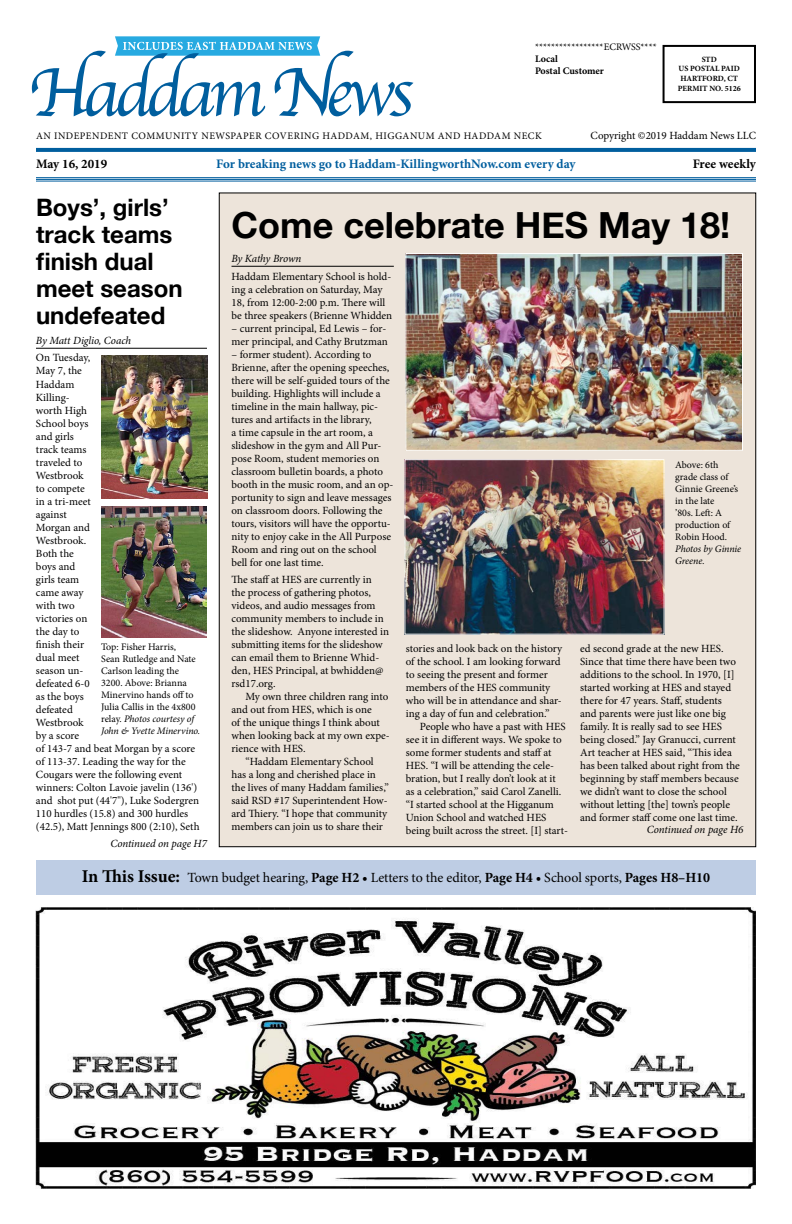
<style>
.page{position:relative;width:792px;height:1224px;background:#fff}
.page>*{position:absolute;margin:0;border:0;box-sizing:border-box;transform-origin:0 0}
.t1{font:72px "Apple Chancery";letter-spacing:-.08em;color:#005e9e}
.t2{font:700 36px "Helvetica Neue";color:#000}
.t3{font:700 24px/27px "Helvetica Neue";color:#000}
.t4{font:14px "Minion Pro";letter-spacing:-.01em;color:#000}
.t5{font:700 13px "Minion Pro";color:#005e9e}
.t6{font:700 13px "Minion Pro";color:#000}
.t7{font:11px/13px "Minion Pro";color:#000}
.t8{font:italic 11px "Minion Pro";letter-spacing:-.01em;color:#000}
.t9{font:10px/12px "Minion Pro";color:#000}
.t10{font:10px "Minion Pro";letter-spacing:.05em;color:#000}
.t11{font:italic 10px/12px "Minion Pro";letter-spacing:-.01em;color:#000}
.t12{font:700 10px/12px "Minion Pro";color:#000}
.t13{font:700 8px/9.6px "Minion Pro";color:#000;text-align:center}
.s1{font-style:italic}
.s2{font-weight:700;font-size:18px}
.s3{font-weight:700}
</style>
<div class="page">
<div style="left:219px;top:193px;width:537px;height:654px;background:#ede4da"></div>
<div style="left:36px;top:860px;width:720px;height:35px;background:#becde4"></div>
<svg style="left:115px;top:36px;width:205px;height:20px"></svg>
<div style="left:663px;top:45px;width:93px;height:58px;border:2px solid #000"></div>
<svg style="left:36px;top:148px;width:720px;height:4px;fill:#005e9e"></svg>
<hr style="left:36px;top:177px;width:720px;height:1px;background:#005e9e">
<hr style="left:36px;top:179px;width:720px;height:1px;background:#005e9e">
<hr style="left:36px;top:181px;width:720px;height:1px;background:#005e9e">
<hr style="left:36px;top:348px;width:171px;height:1px;background:#000">
<img style="left:36px;top:907px;width:720px;height:281px">
<img style="left:101px;top:355px;width:106px;height:143px">
<img style="left:101px;top:506px;width:106px;height:132px">
<hr style="left:232px;top:266px;width:162px;height:1px;background:#000">
<img style="left:406px;top:461px;width:257px;height:172px">
<div style="left:404px;top:459px;width:261px;height:176px;border:1px solid #fff"></div>
<img style="left:407px;top:255px;width:334px;height:194px">
<div style="left:405px;top:253px;width:338px;height:198px;border:1px solid #fff"></div>
<p class="t9" style="left:535px;top:41px;width:123px">*****************ECRWSS****</p>
<p class="t12" style="left:535px;top:52px;width:70px">Local<br>Postal Customer</p>
<h1 class="t1" style="left:28px;top:35px;width:387px">Haddam News</h1>
<p class="t10" style="left:36px;top:129px;width:507px">AN INDEPENDENT COMMUNITY NEWSPAPER COVERING HADDAM, HIGGANUM AND HADDAM NECK</p>
<p class="t7" style="left:591px;top:129px;width:167px">Copyright ©2019 Haddam News LLC</p>
<p class="t13" style="left:678px;top:54px;width:65px">STD<br>US POSTAL PAID<br>HARTFORD, CT<br>PERMIT NO. 5126</p>
<p class="t6" style="left:36px;top:155px;width:73px">May 16, 2019</p>
<p class="t5" style="left:216px;top:155px;width:361px">For breaking news go to Haddam-KillingworthNow.com every day</p>
<p class="t6" style="left:693px;top:155px;width:65px">Free weekly</p>
<h3 class="t3" style="left:36px;top:195px;width:148px">Boys’, girls’ track teams finish dual meet season undefeated</h3>
<p class="t8" style="left:36px;top:333px;width:97px">By Matt Diglio, Coach</p>
<p class="t7" style="left:36px;top:352px;width:165px">On Tuesday,<br>May 7, the<br>Haddam<br>Killing-<br>worth High<br>School boys<br>and girls<br>track teams<br>traveled to<br>Westbrook<br>to compete<br>in a tri-meet<br>against<br>Morgan and<br>Westbrook.<br>Both the<br>boys and<br>girls team<br>came away<br>with two<br>victories on<br>the day to<br>finish their<br>dual meet<br>season un-<br>defeated 6-0<br>as the boys<br>defeated<br>Westbrook<br>by a score<br>of 143-7 and beat Morgan by a score of 113-37. Leading the way for the<br>Cougars were the following event winners: Colton Lavoie javelin (136') and shot put (44'7"), Luke Sodergren<br>110 hurdles (15.8) and 300 hurdles (42.5), Matt Jennings 800 (2:10), Seth</p>
<p class="t8" style="left:110px;top:836px;width:98px">Continued on page H7</p>
<p class="t9" style="left:101px;top:641px;width:101px">Top: Fisher Harris,<br>Sean Rutledge and Nate<br>Carlson leading the<br>3200. Above: Brianna<br>Minervino hands off to<br>Julia Callis in the 4x800 relay. <span class="s1">Photos courtesy of<br>John &amp; Yvette Minervino.</span></p>
<h2 class="t2" style="left:232px;top:197px;width:500px">Come celebrate HES May 18!</h2>
<p class="t8" style="left:232px;top:251px;width:71px">By Kathy Brown</p>
<p class="t7" style="left:232px;top:270px;width:162px">Haddam Elementary School is hold&shy;ing a celebration on Saturday, May 18, from 12:00-2:00 p.m. There will be three speakers (Brienne Whidden</p>
<p class="t7" style="left:232px;top:322px;width:158px">– current principal, Ed Lewis – for&shy;mer principal, and Cathy Brutzman</p>
<p class="t7" style="left:232px;top:348px;width:163px">– former student). According to Brienne, after the opening speeches, there will be self-guided tours of the building. Highlights will include a timeline in the main hallway, pic&shy;tures and artifacts in the library,<br>a time capsule in the art room, a slideshow in the gym and All Pur&shy;pose Room, student memories on classroom bulletin boards, a photo booth in the music room, and an op&shy;portunity to sign and leave messages on classroom doors. Following the tours, visitors will have the opportu&shy;nity to enjoy cake in the All Purpose Room and ring out on the school bell for one last time.</p>
<p class="t7" style="left:232px;top:573px;width:159px">The staff at HES are currently in<br>the process of gathering photos, videos, and audio messages from community members to include in the slideshow. Anyone interested in submitting items for the slideshow can email them to Brienne Whid&shy;den, HES Principal, at bwhidden@ rsd17.org.</p>
<p class="t7" style="left:232px;top:690px;width:160px;text-indent:14px">My own three children rang into and out from HES, which is one<br>of the unique things I think about when looking back at my own expe&shy;rience with HES.</p>
<p class="t7" style="left:232px;top:755px;width:159px;text-indent:14px">“Haddam Elementary School has a long and cherished place in the lives of many Haddam families,” said RSD #17 Superintendent How&shy;ard Thiery. “I hope that community members can join us to share their</p>
<p class="t9" style="left:675px;top:459px;width:65px">Above: 6th grade class of<br>Ginnie Greene’s in the late<br>’80s. Left: A production of<br>Robin Hood.</p>
<p class="t11" style="left:675px;top:543px;width:68px">Photos by Ginnie<br>Greene.</p>
<p class="t7" style="left:406px;top:642px;width:158px">stories and look back on the history of the school. I am looking forward to seeing the present and former members of the HES community who will be in attendance and shar&shy;ing a day of fun and celebration.”</p>
<p class="t7" style="left:406px;top:720px;width:164px;text-indent:14px">People who have a past with HES see it in different ways. We spoke to some former students and staff at HES. “I will be attending the cele&shy;bration, but I really don’t look at it<br>as a celebration,” said Carol Zanelli. “I started school at the Higganum Union School and watched HES being built across the street. [I] start-</p>
<p class="t7" style="left:580px;top:642px;width:161px">ed second grade at the new HES.<br>Since that time there have been two additions to the school. In 1970, [I] started working at HES and stayed there for 47 years. Staff, students and parents were just like one big family. It is really sad to see HES being closed.” Jay Granucci, current Art teacher at HES said, “This idea has been talked about right from the beginning by staff members because we didn’t want to close the school without letting [the] town’s people and former staff come one last time.</p>
<p class="t8" style="left:647px;top:822px;width:98px">Continued on page H6</p>
<p class="t4" style="left:82px;top:869px;width:630px"><span class="s2">In This Issue:</span> Town budget hearing, <span class="s3">Page H2 •</span> Letters to the editor, <span class="s3">Page H4 •</span> School sports, <span class="s3">Pages H8–H10</span></p>
</div>
